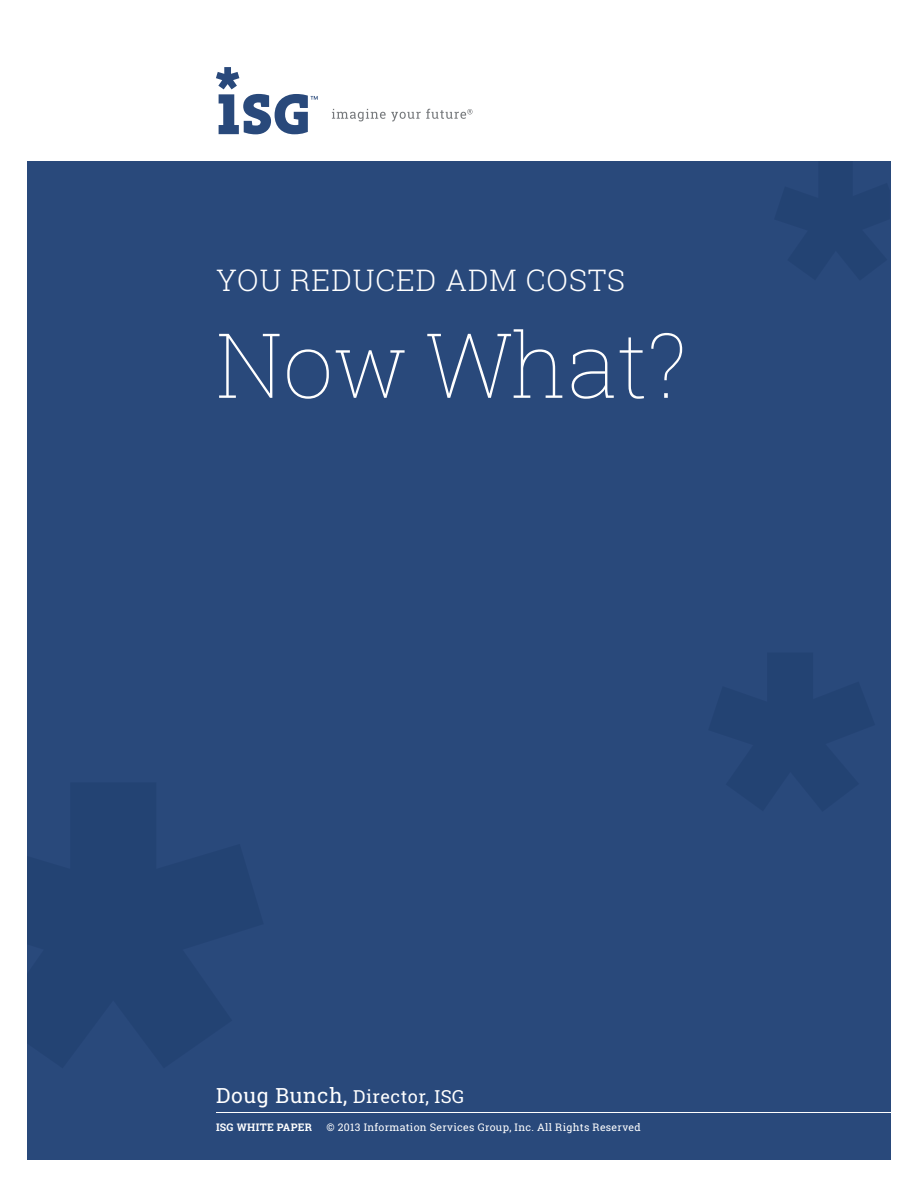
<style>
.page{position:relative;width:918px;height:1188px;background:#fff}
.page>*{position:absolute;margin:0;border:0;box-sizing:border-box;transform-origin:0 0}
.t1{font:100 90px "Roboto Slab";color:#fff}
.t2{font:300 30px "Roboto Slab";letter-spacing:.03em;color:#fff}
.t3{font:18px "Roboto Slab";letter-spacing:.03em;color:#fff}
.t4{font:10.5px "Roboto Slab";letter-spacing:.03em;color:#fff}
.t5{font:700 10.5px "Roboto Slab";letter-spacing:.03em;color:#fff}
.s1{font-size:21px}
</style>
<div class="page">
<div style="left:27px;top:161px;width:864px;height:999px;background:#29497b"></div>
<hr style="left:216px;top:1112px;width:691px;height:1px;background:#fff">
<svg style="left:332px;top:109px;width:141px;height:12px"></svg>
<svg style="left:216px;top:67px;width:102px;height:67px"></svg>
<h2 class="t2" style="left:216px;top:260px;width:411px">YOU REDUCED ADM COSTS</h2>
<h1 class="t1" style="left:216px;top:304px;width:474px">Now What?</h1>
<h3 class="t3" style="left:216px;top:1084px;width:250px"><span class="s1">Doug Bunch,</span> Director, ISG</h3>
<p class="t5" style="left:216px;top:1120px;width:98px">ISG WHITE PAPER</p>
<p class="t4" style="left:326px;top:1120px;width:316px">© 2013 Information Services Group, Inc. All Rights Reserved</p>
</div>
